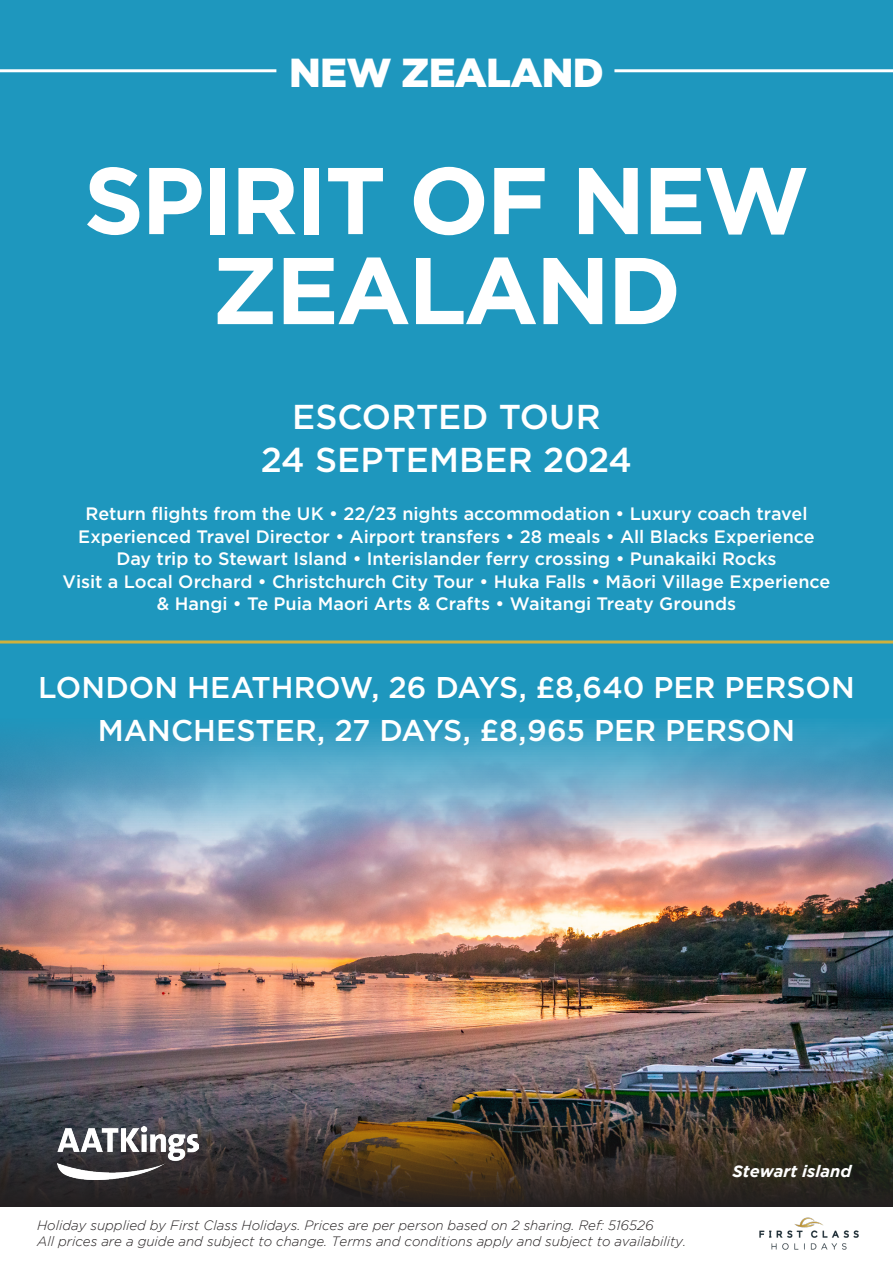
<style>
.page{position:relative;width:893px;height:1263px;background:#fff}
.page>*{position:absolute;margin:0;border:0;box-sizing:border-box;transform-origin:0 0}
.t1{font:700 94.5px/90px "Gotham";letter-spacing:-.03em;color:#fff;text-align:center}
.t2{font:900 40.5px "Gotham";letter-spacing:-.02em;color:#fff}
.t3{font:500 34.5px "Gotham";color:#fff}
.t4{font:500 30px "Gotham";letter-spacing:-.005em;color:#fff}
.t5{font:500 18px/22.5px "Gotham";color:#fff;text-align:center}
.t6{font:italic 700 16.5px "Gotham";color:#fff}
.t7{font:italic 300 13.5px/16.5px "Gotham";color:#231f20}
</style>
<div class="page">
<div style="left:0;top:0;width:893px;height:1209px;background:#1e97be"></div>
<img style="left:0;top:724px;width:893px;height:369px">
<img style="left:0;top:1093px;width:893px;height:115px">
<div style="left:0;top:1208px;width:893px;height:55px;background:#fff"></div>
<hr style="left:0;top:640px;width:893px;height:3px;background:#cfb13d">
<hr style="left:614px;top:69px;width:279px;height:3px;background:#fff">
<hr style="left:0;top:69px;width:276px;height:3px;background:#fff">
<img style="left:759px;top:1217px;width:100px;height:33px">
<img style="left:57px;top:1126px;width:142px;height:53px">
<p class="t2" style="left:289px;top:49px;width:316px">NEW ZEALAND</p>
<p class="t1" style="left:84px;top:153px;width:727px">SPIRIT OF NEW<br>ZEALAND</p>
<p class="t3" style="left:292px;top:394px;width:310px">ESCORTED TOUR</p>
<p class="t3" style="left:261px;top:437px;width:373px">24 SEPTEMBER 2024</p>
<p class="t5" style="left:63px;top:502px;width:769px">Return flights from the UK • 22/23 nights accommodation • Luxury coach travel Experienced Travel Director • Airport transfers • 28 meals • All Blacks Experience Day trip to Stewart Island • Interislander ferry crossing • Punakaiki Rocks<br>Visit a Local Orchard • Christchurch City Tour • Huka Falls • Māori Village Experience &amp; Hangi • Te Puia Maori Arts &amp; Crafts • Waitangi Treaty Grounds</p>
<p class="t4" style="left:38px;top:668px;width:818px">LONDON HEATHROW, 26 DAYS, £8,640 PER PERSON</p>
<p class="t4" style="left:98px;top:711px;width:699px">MANCHESTER, 27 DAYS, £8,965 PER PERSON</p>
<p class="t7" style="left:37px;top:1217px;width:650px">Holiday supplied by First Class Holidays. Prices are per person based on 2 sharing. Ref: 516526<br>All prices are a guide and subject to change. Terms and conditions apply and subject to availability.</p>
<p class="t6" style="left:732px;top:1162px;width:121px">Stewart island</p>
</div>
